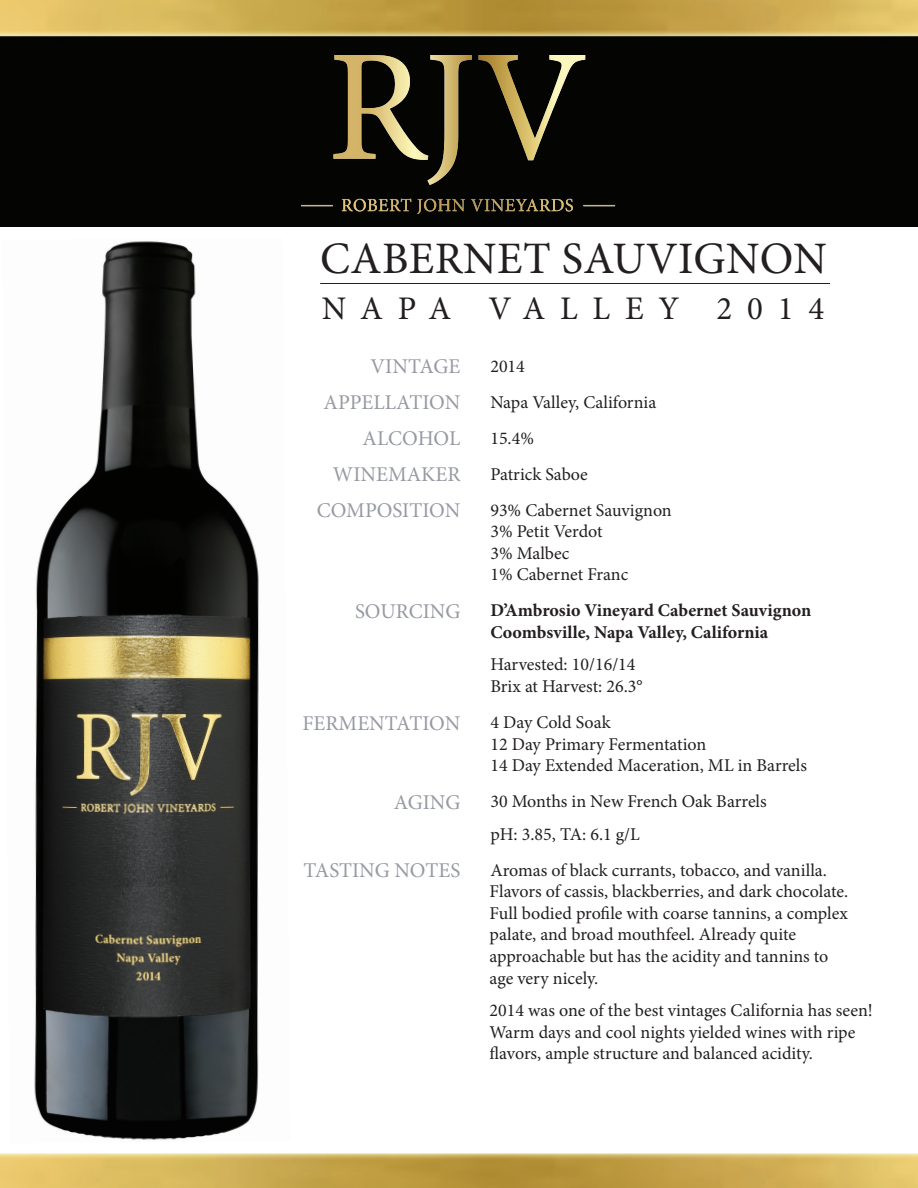
<style>
.page{position:relative;width:918px;height:1188px;background:#fff}
.page>*{position:absolute;margin:0;border:0;box-sizing:border-box;transform-origin:0 0}
.t1{font:45px "Minion Pro";letter-spacing:.01em;color:#231f20}
.t2{font:33px "Minion Pro";letter-spacing:.45em;color:#231f20}
.t3{font:21px "Minion Pro";color:#979aa2}
.t4{font:18px/21.6px "Minion Pro";color:#231f20}
.t5{font:700 18px/21.6px "Minion Pro";color:#231f20}
</style>
<div class="page">
<div style="left:0;top:24px;width:918px;height:203px;background:#040503"></div>
<img style="left:0;top:0;width:918px;height:37px">
<img style="left:300px;top:55px;width:316px;height:159px">
<img style="left:0;top:1153px;width:918px;height:35px">
<hr style="left:320px;top:283px;width:510px;height:1px;background:#231f20">
<img style="left:34px;top:241px;width:225px;height:899px">
<h1 class="t1" style="left:320px;top:228px;width:508px">CABERNET SAUVIGNON</h1>
<h2 class="t2" style="left:322px;top:286px;width:504px">NAPA VALLEY 2014</h2>
<p class="t3" style="left:371px;top:352px;width:91px">VINTAGE</p>
<p class="t4" style="left:490px;top:355px;width:36px">2014</p>
<p class="t3" style="left:324px;top:388px;width:138px">APPELLATION</p>
<p class="t4" style="left:490px;top:391px;width:168px">Napa Valley, California</p>
<p class="t3" style="left:362px;top:424px;width:99px">ALCOHOL</p>
<p class="t4" style="left:490px;top:427px;width:45px">15.4%</p>
<p class="t3" style="left:333px;top:460px;width:129px">WINEMAKER</p>
<p class="t4" style="left:490px;top:463px;width:99px">Patrick Saboe</p>
<p class="t3" style="left:317px;top:496px;width:145px">COMPOSITION</p>
<p class="t4" style="left:490px;top:499px;width:183px">93% Cabernet Sauvignon<br>3% Petit Verdot<br>3% Malbec<br>1% Cabernet Franc</p>
<p class="t3" style="left:355px;top:597px;width:107px">SOURCING</p>
<p class="t5" style="left:490px;top:600px;width:323px">D’Ambrosio Vineyard Cabernet Sauvignon<br>Coombsville, Napa Valley, California</p>
<p class="t4" style="left:490px;top:654px;width:154px">Harvested: 10/16/14<br>Brix at Harvest: 26.3°</p>
<p class="t3" style="left:303px;top:709px;width:159px">FERMENTATION</p>
<p class="t4" style="left:490px;top:712px;width:318px">4 Day Cold Soak<br>12 Day Primary Fermentation<br>14 Day Extended Maceration, ML in Barrels</p>
<p class="t3" style="left:394px;top:788px;width:68px">AGING</p>
<p class="t4" style="left:490px;top:785px;width:278px;line-height:32.4px">30 Months in New French Oak Barrels pH: 3.85, TA: 6.1 g/L</p>
<p class="t3" style="left:304px;top:856px;width:158px">TASTING NOTES</p>
<p class="t4" style="left:490px;top:859px;width:360px">Aromas of black currants, tobacco, and vanilla.<br>Flavors of cassis, blackberries, and dark chocolate.<br>Full bodied profile with coarse tannins, a complex palate, and broad mouthfeel. Already quite approachable but has the acidity and tannins to age very nicely.</p>
<p class="t4" style="left:490px;top:1000px;width:385px">2014 was one of the best vintages California has seen!<br>Warm days and cool nights yielded wines with ripe flavors, ample structure and balanced acidity.</p>
</div>
